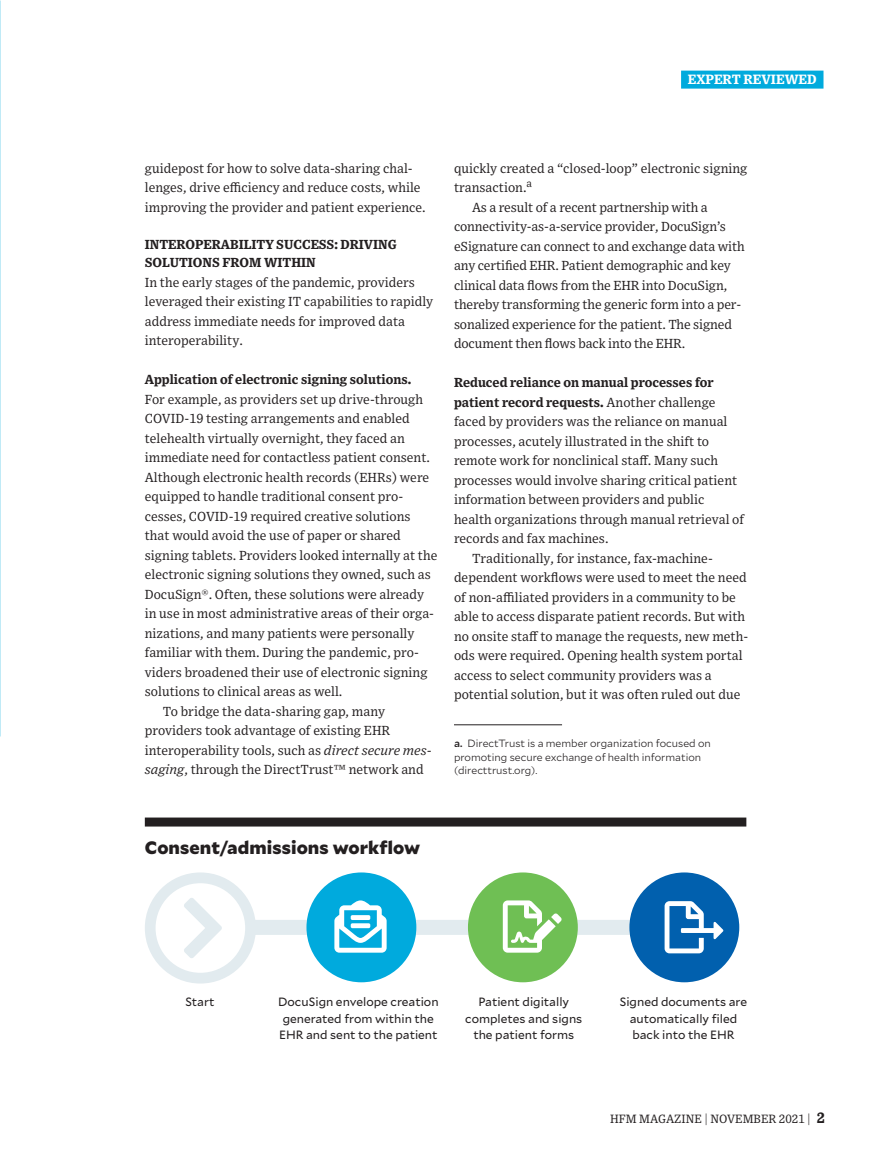
<style>
.page{position:relative;width:878px;height:1175px;background:#fff}
.page>*{position:absolute;margin:0;border:0;box-sizing:border-box;transform-origin:0 0}
.t1{font:900 18px "Mallory";letter-spacing:.005em;color:#231f20}
.t2{font:700 13.5px "Exchange";color:#fff}
.t3{font:13.2px/19.5px "Exchange";color:#231f20}
.t4{font:700 13.2px/18px "Exchange";color:#231f20}
.t5{font:12px/16.5px "Mallory";color:#231f20;text-align:center}
.t6{font:12px "Exchange";color:#231f20}
.t7{font:300 10.5px/13.5px "Mallory";color:#231f20}
.s1{font-style:italic}
.s2{font-weight:400}
.s3{font-weight:500}
.s4{font-weight:700;font-size:15px}
</style>
<div class="page">
<div style="left:681px;top:71px;width:142px;height:18px;background:#0ad"></div>
<hr style="left:454px;top:724px;width:108px;height:1px;background:#231f20">
<div style="left:145px;top:817px;width:601px;height:9px;background:#231f20"></div>
<div style="left:146px;top:920px;width:588px;height:14px;background:#e2ebef"></div>
<div style="left:629px;top:872px;width:110px;height:110px;background:#0160ae;border-radius:50%"></div>
<div style="left:306px;top:872px;width:110px;height:110px;background:#0ad;border-radius:50%"></div>
<div style="left:468px;top:872px;width:109px;height:110px;background:#6fbf54;border-radius:50%"></div>
<svg style="left:145px;top:872px;width:111px;height:111px"></svg>
<svg style="left:334px;top:900px;width:52px;height:52px"></svg>
<svg style="left:503px;top:900px;width:59px;height:52px"></svg>
<svg style="left:664px;top:901px;width:59px;height:52px"></svg>
<p class="t2" style="left:687px;top:69px;width:130px">EXPERT REVIEWED</p>
<p class="t3" style="left:145px;top:157px;width:282px">guidepost for how to solve data-sharing chal&shy;lenges, drive efficiency and reduce costs, while improving the provider and patient experience.</p>
<p class="t4" style="left:145px;top:235px;width:253px">INTEROPERABILITY SUCCESS: DRIVING<br>SOLUTIONS FROM WITHIN</p>
<p class="t3" style="left:145px;top:271px;width:290px">In the early stages of the pandemic, providers leveraged their existing IT capabilities to rapidly address immediate needs for improved data interoperability.</p>
<p class="t4" style="left:145px;top:370px;width:268px">Application of electronic signing solutions.</p>
<p class="t3" style="left:145px;top:388px;width:280px">For example, as providers set up drive-through</p>
<p class="t3" style="left:145px;top:408px;width:266px">COVID-19 testing arrangements and enabled</p>
<p class="t3" style="left:145px;top:427px;width:262px">telehealth virtually overnight, they faced an</p>
<p class="t3" style="left:145px;top:447px;width:287px">immediate need for contactless patient consent.</p>
<p class="t3" style="left:145px;top:466px;width:286px">Although electronic health records (EHRs) were</p>
<p class="t3" style="left:145px;top:486px;width:260px">equipped to handle traditional consent pro-</p>
<p class="t3" style="left:145px;top:505px;width:267px">cesses, COVID-19 required creative solutions</p>
<p class="t3" style="left:145px;top:525px;width:257px">that would avoid the use of paper or shared</p>
<p class="t3" style="left:145px;top:545px;width:294px">signing tablets. Providers looked internally at the</p>
<p class="t3" style="left:145px;top:564px;width:287px">electronic signing solutions they owned, such as</p>
<p class="t3" style="left:145px;top:584px;width:281px">DocuSign®. Often, these solutions were already</p>
<p class="t3" style="left:145px;top:603px;width:291px">in use in most administrative areas of their orga-</p>
<p class="t3" style="left:145px;top:623px;width:271px">nizations, and many patients were personally</p>
<p class="t3" style="left:145px;top:642px;width:276px">familiar with them. During the pandemic, pro-</p>
<p class="t3" style="left:145px;top:662px;width:284px">viders broadened their use of electronic signing</p>
<p class="t3" style="left:145px;top:681px;width:199px">solutions to clinical areas as well.</p>
<p class="t3" style="left:163px;top:701px;width:224px">To bridge the data-sharing gap, many</p>
<p class="t3" style="left:145px;top:720px;width:247px">providers took advantage of existing EHR</p>
<p class="t3" style="left:145px;top:740px;width:288px">interoperability tools, such as <span class="s1">direct secure mes-</span></p>
<p class="t3" style="left:145px;top:759px;width:280px"><span class="s1">saging</span>, through the DirectTrust™ network and</p>
<p class="t3" style="left:454px;top:157px;width:295px">quickly created a “closed-loop” electronic signing</p>
<p class="t3" style="left:454px;top:177px;width:80px">transaction.<sup>a</sup></p>
<p class="t3" style="left:472px;top:196px;width:237px">As a result of a recent partnership with a</p>
<p class="t3" style="left:454px;top:216px;width:273px">connectivity-as-a-service provider, DocuSign’s</p>
<p class="t3" style="left:454px;top:235px;width:292px">eSignature can connect to and exchange data with</p>
<p class="t3" style="left:454px;top:255px;width:278px">any certified EHR. Patient demographic and key</p>
<p class="t3" style="left:454px;top:274px;width:275px">clinical data flows from the EHR into DocuSign,</p>
<p class="t3" style="left:454px;top:294px;width:289px">thereby transforming the generic form into a per-</p>
<p class="t3" style="left:454px;top:313px;width:280px">sonalized experience for the patient. The signed</p>
<p class="t3" style="left:454px;top:333px;width:233px">document then flows back into the EHR.</p>
<p class="t4" style="left:454px;top:373px;width:261px">Reduced reliance on manual processes for</p>
<p class="t4" style="left:454px;top:392px;width:263px">patient record requests. <span class="s2">Another challenge</span></p>
<p class="t3" style="left:454px;top:411px;width:275px">faced by providers was the reliance on manual</p>
<p class="t3" style="left:454px;top:430px;width:257px">processes, acutely illustrated in the shift to</p>
<p class="t3" style="left:454px;top:450px;width:266px">remote work for nonclinical staff. Many such</p>
<p class="t3" style="left:454px;top:470px;width:285px">processes would involve sharing critical patient</p>
<p class="t3" style="left:454px;top:489px;width:252px">information between providers and public</p>
<p class="t3" style="left:454px;top:509px;width:291px">health organizations through manual retrieval of</p>
<p class="t3" style="left:454px;top:528px;width:156px">records and fax machines.</p>
<p class="t3" style="left:472px;top:548px;width:242px">Traditionally, for instance, fax-machine-</p>
<p class="t3" style="left:454px;top:567px;width:294px">dependent workflows were used to meet the need</p>
<p class="t3" style="left:454px;top:587px;width:283px">of non-affiliated providers in a community to be</p>
<p class="t3" style="left:454px;top:606px;width:293px">able to access disparate patient records. But with</p>
<p class="t3" style="left:454px;top:626px;width:296px">no onsite staff to manage the requests, new meth-</p>
<p class="t3" style="left:454px;top:645px;width:290px">ods were required. Opening health system portal</p>
<p class="t3" style="left:454px;top:665px;width:259px">access to select community providers was a</p>
<p class="t3" style="left:454px;top:684px;width:288px">potential solution, but it was often ruled out due</p>
<p class="t7" style="left:454px;top:736px;width:258px"><span class="s3">a.</span> DirectTrust is a member organization focused on promoting secure exchange of health information (directtrust.org).</p>
<h1 class="t1" style="left:145px;top:834px;width:277px">Consent/admissions workflow</h1>
<p class="t5" style="left:185px;top:993px;width:31px">Start</p>
<p class="t5" style="left:619px;top:993px;width:129px">Signed documents are automatically filed back into the EHR</p>
<p class="t5" style="left:278px;top:993px;width:162px">DocuSign envelope creation generated from within the<br>EHR and sent to the patient</p>
<p class="t5" style="left:465px;top:993px;width:119px">Patient digitally completes and signs the patient forms</p>
<p class="t6" style="left:610px;top:1110px;width:119px">HFM MAGAZINE | November</p>
<p class="t6" style="left:778px;top:1110px;width:47px">2021 | <span class="s4">2</span></p>
</div>
